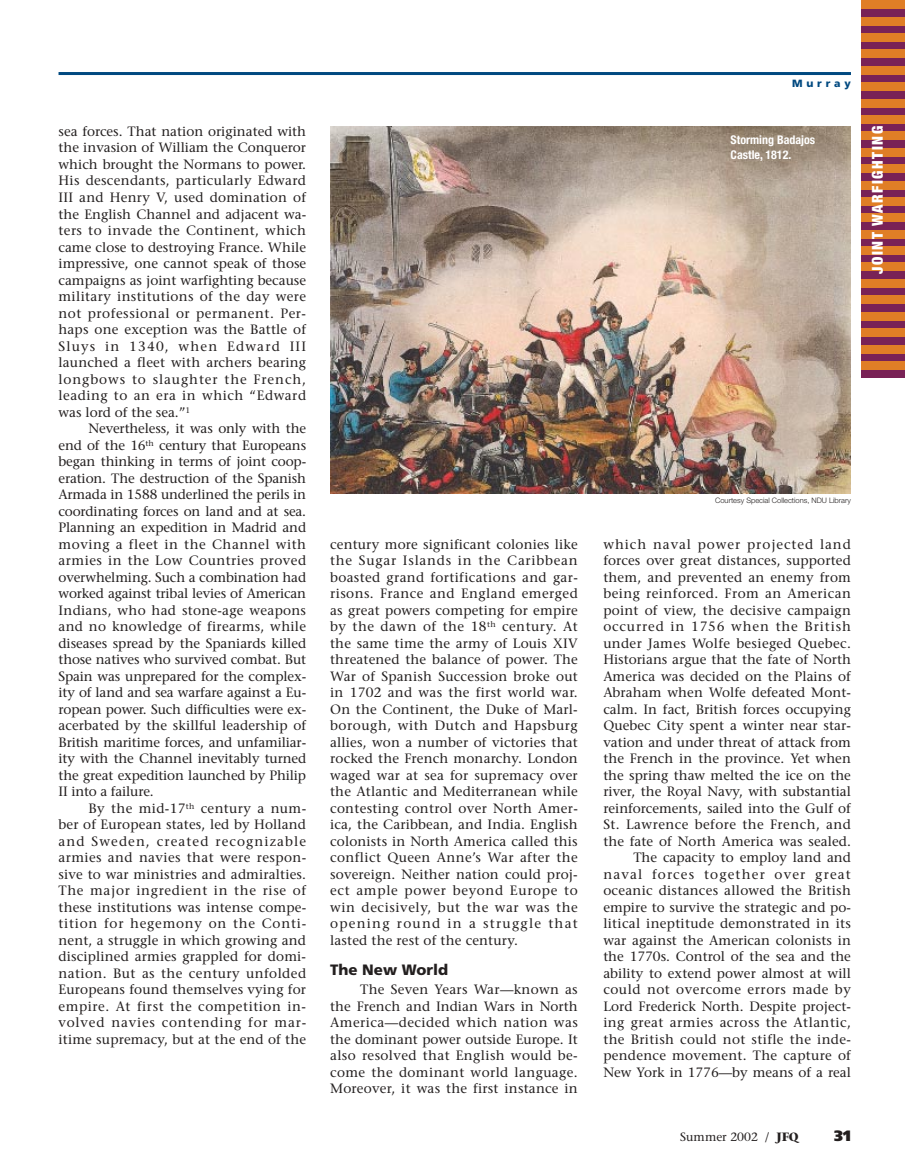
<style>
.page{position:relative;width:905px;height:1175px;background:#fff}
.page>*{position:absolute;margin:0;border:0;box-sizing:border-box;transform-origin:0 0}
.t1{font:900 condensed 15px "Helvetica Neue";letter-spacing:.105em;color:#fff}
.t2{font:900 15px "Frutiger";color:#231f1f}
.t3{font:900 15px "Frutiger";color:#231f1f}
.t4{font:13.5px/16.5px "Stone Serif";letter-spacing:.01em;color:#231f1f;text-align:justify}
.t5{font:700 condensed 12px/15px "Helvetica Neue";color:#fff}
.t6{font:12px "Stone Serif";color:#231f1f}
.t7{font:900 10.5px "Frutiger";letter-spacing:.365em;color:#004980}
.t8{font:300 7.5px "Helvetica Neue";color:#231f1f}
.s1{font-weight:700}
</style>
<div class="page">
<hr style="left:58px;top:72px;width:792px;height:3px;background:#004980">
<div style="left:861px;top:0;width:43px;height:378px;background:#792256"></div>
<div style="left:861px;top:329px;width:43px;height:8px;background:#e07e26"></div>
<div style="left:861px;top:312px;width:43px;height:8px;background:#e07e26"></div>
<div style="left:861px;top:296px;width:43px;height:8px;background:#e07e26"></div>
<div style="left:861px;top:279px;width:43px;height:8px;background:#e07e26"></div>
<div style="left:861px;top:263px;width:43px;height:8px;background:#e07e26"></div>
<div style="left:861px;top:246px;width:43px;height:9px;background:#e07e26"></div>
<div style="left:861px;top:230px;width:43px;height:8px;background:#e07e26"></div>
<div style="left:861px;top:214px;width:43px;height:8px;background:#e07e26"></div>
<div style="left:861px;top:197px;width:43px;height:9px;background:#e07e26"></div>
<div style="left:861px;top:362px;width:43px;height:8px;background:#e07e26"></div>
<div style="left:861px;top:345px;width:43px;height:8px;background:#e07e26"></div>
<div style="left:861px;top:181px;width:43px;height:8px;background:#e07e26"></div>
<div style="left:861px;top:165px;width:43px;height:8px;background:#e07e26"></div>
<div style="left:861px;top:148px;width:43px;height:8px;background:#e07e26"></div>
<div style="left:861px;top:132px;width:43px;height:8px;background:#e07e26"></div>
<div style="left:861px;top:115px;width:43px;height:9px;background:#e07e26"></div>
<div style="left:861px;top:99px;width:43px;height:8px;background:#e07e26"></div>
<div style="left:861px;top:83px;width:43px;height:8px;background:#e07e26"></div>
<div style="left:861px;top:66px;width:43px;height:8px;background:#e07e26"></div>
<div style="left:861px;top:50px;width:43px;height:8px;background:#e07e26"></div>
<div style="left:861px;top:33px;width:43px;height:9px;background:#e07e26"></div>
<div style="left:861px;top:17px;width:43px;height:8px;background:#e07e26"></div>
<div style="left:861px;top:0;width:43px;height:9px;background:#e07e26"></div>
<img style="left:330px;top:126px;width:520px;height:367px">
<p class="t4" style="left:58px;top:124px;width:249px">sea forces. That nation originated with the invasion of William the Conqueror which brought the Normans to power.<br>His descendants, particularly Edward III and Henry V, used domination of the English Channel and adjacent wa&shy;ters to invade the Continent, which came close to destroying France. While impressive, one cannot speak of those campaigns as joint warfighting because military institutions of the day were not professional or permanent. Per&shy;haps one exception was the Battle of Sluys in 1340, when Edward III launched a fleet with archers bearing longbows to slaughter the French, leading to an era in which “Edward was lord of the sea.”<sup>1</sup></p>
<p class="t4" style="left:58px;top:421px;width:249px;text-indent:30px">Nevertheless, it was only with the end of the 16<sup>th</sup> century that Europeans began thinking in terms of joint coop&shy;eration. The destruction of the Spanish Armada in 1588 underlined the perils in coordinating forces on land and at sea.<br>Planning an expedition in Madrid and moving a fleet in the Channel with armies in the Low Countries proved overwhelming. Such a combination had worked against tribal levies of American Indians, who had stone-age weapons and no knowledge of firearms, while diseases spread by the Spaniards killed those natives who survived combat. But Spain was unprepared for the complex&shy;ity of land and sea warfare against a Eu&shy;ropean power. Such difficulties were ex&shy;acerbated by the skillful leadership of British maritime forces, and unfamiliar&shy;ity with the Channel inevitably turned the great expedition launched by Philip II into a failure.</p>
<p class="t4" style="left:58px;top:801px;width:249px;text-indent:30px">By the mid-17<sup>th</sup> century a num&shy;ber of European states, led by Holland and Sweden, created recognizable armies and navies that were respon&shy;sive to war ministries and admiralties.<br>The major ingredient in the rise of these institutions was intense compe&shy;tition for hegemony on the Conti&shy;nent, a struggle in which growing and disciplined armies grappled for domi&shy;nation. But as the century unfolded Europeans found themselves vying for empire. At first the competition in&shy;volved navies contending for mar&shy;itime supremacy, but at the end of the</p>
<p class="t4" style="left:330px;top:537px;width:249px">century more significant colonies like the Sugar Islands in the Caribbean boasted grand fortifications and gar&shy;risons. France and England emerged as great powers competing for empire by the dawn of the 18<sup>th</sup> century. At the same time the army of Louis XIV threatened the balance of power. The War of Spanish Succession broke out in 1702 and was the first world war.<br>On the Continent, the Duke of Marl&shy;borough, with Dutch and Hapsburg allies, won a number of victories that rocked the French monarchy. London waged war at sea for supremacy over the Atlantic and Mediterranean while contesting control over North Amer&shy;ica, the Caribbean, and India. English colonists in North America called this conflict Queen Anne’s War after the sovereign. Neither nation could proj&shy;ect ample power beyond Europe to win decisively, but the war was the opening round in a struggle that lasted the rest of the century.</p>
<p class="t2" style="left:330px;top:963px;width:120px">The New World</p>
<p class="t4" style="left:330px;top:982px;width:249px;text-indent:30px">The Seven Years War—known as the French and Indian Wars in North America—decided which nation was the dominant power outside Europe. It also resolved that English would be&shy;come the dominant world language.<br>Moreover, it was the first instance in</p>
<p class="t7" style="left:792px;top:79px;width:60px">Murray</p>
<p class="t5" style="left:730px;top:133px;width:86px">Storming Badajos<br>Castle, 1812.</p>
<p class="t1" style="left:871px;top:274px;width:149px;rotate:-90deg">JOINT WARFIGHTING</p>
<p class="t8" style="left:715px;top:497px;width:137px">Courtesy Special Collections, NDU Library</p>
<p class="t4" style="left:603px;top:537px;width:249px;text-align:right">which naval power projected land forces over great distances, supported them, and prevented an enemy from being reinforced. From an American point of view, the decisive campaign occurred in 1756 when the British under James Wolfe besieged Quebec.<br>Historians argue that the fate of North America was decided on the Plains of Abraham when Wolfe defeated Mont&shy;calm. In fact, British forces occupying Quebec City spent a winter near star&shy;vation and under threat of attack from the French in the province. Yet when the spring thaw melted the ice on the river, the Royal Navy, with substantial reinforcements, sailed into the Gulf of St. Lawrence before the French, and the fate of North America was sealed.<br>The capacity to employ land and naval forces together over great oceanic distances allowed the British empire to survive the strategic and po&shy;litical ineptitude demonstrated in its war against the American colonists in the 1770s. Control of the sea and the ability to extend power almost at will could not overcome errors made by Lord Frederick North. Despite project&shy;ing great armies across the Atlantic, the British could not stifle the inde&shy;pendence movement. The capture of New York in 1776—by means of a real</p>
<p class="t6" style="left:680px;top:1132px;width:120px">Summer 2002 / <span class="s1">JFQ</span></p>
<p class="t3" style="left:834px;top:1130px;width:18px">31</p>
</div>
